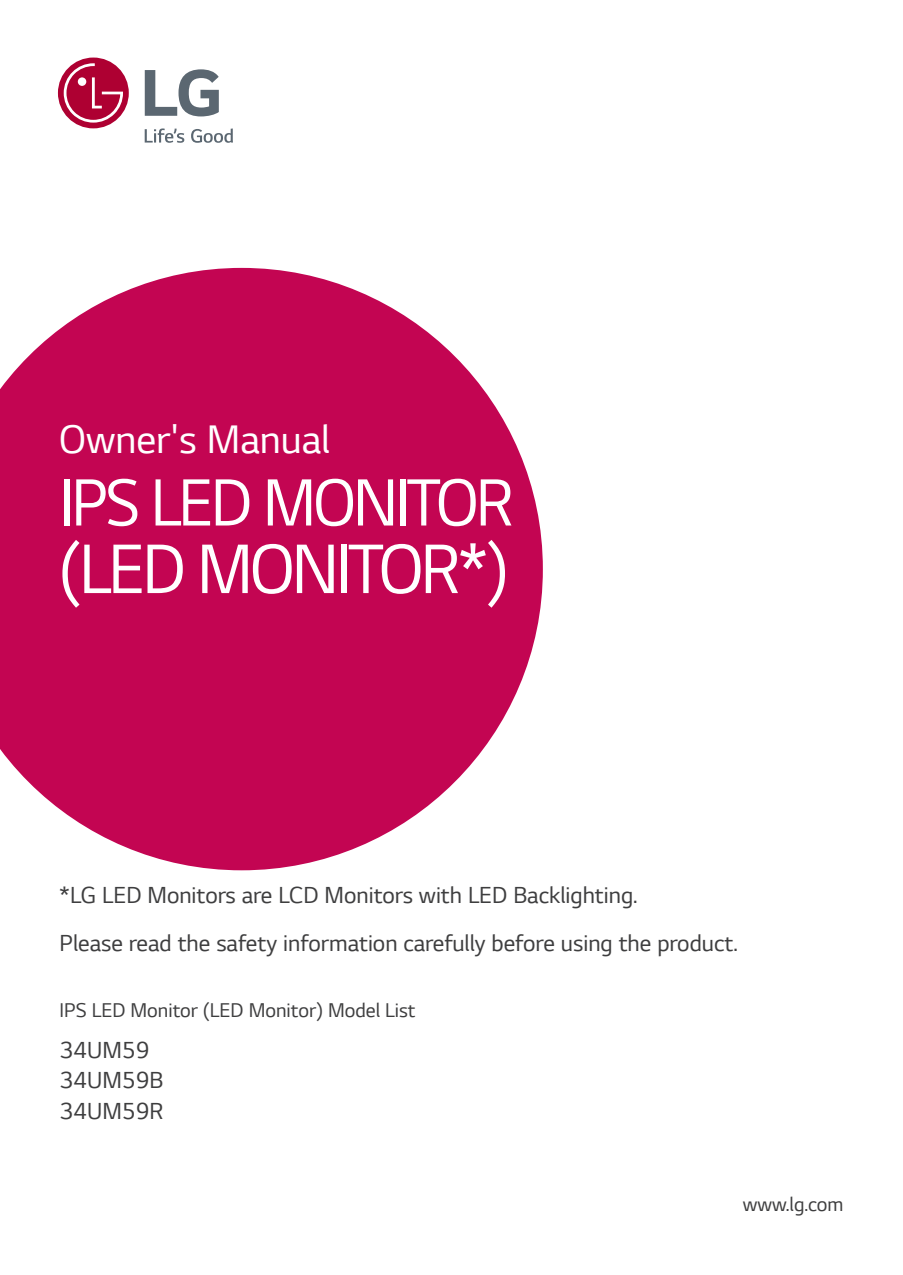
<style>
.page{position:relative;width:903px;height:1275px;background:#fff}
.page>*{position:absolute;margin:0;border:0;box-sizing:border-box;transform-origin:0 0}
.Product_name_42pt{font:73.5px "LG Smart";letter-spacing:-.04em;color:#fff;scale:.95 1}
.Product_name_42pt-2{font:70px "LG Smart";letter-spacing:-.04em;color:#fff;scale:.95 1}
.headline_24pt{font:42px "LG Smart";color:#fff}
.t1{font:24.5px "LG Smart";color:#3e3e3f}
.t2{font:21px "LG Smart";color:#3e3e3f}
</style>
<div class="page">
<svg style="left:0;top:268px;width:543px;height:602px;fill:#c30552"></svg>
<div style="left:58px;top:58px;width:71px;height:70px;background:#ae0032;border-radius:50%"></div>
<svg style="left:64px;top:63px;width:59px;height:60px"></svg>
<svg style="left:145px;top:128px;width:39px;height:15px"></svg>
<svg style="left:191px;top:128px;width:42px;height:15px"></svg>
<svg style="left:145px;top:69px;width:74px;height:47px"></svg>
<p class="headline_24pt" style="left:59px;top:411px;width:272px">Owner's Manual</p>
<p class="Product_name_42pt-2" style="left:59px;top:456px;width:480px">IPS LED MONITOR</p>
<p class="Product_name_42pt" style="left:59px;top:520px;width:474px">(LED MONITOR*)</p>
<p class="t1" style="left:59px;top:879px;width:580px">*LG LED Monitors are LCD Monitors with LED Backlighting.</p>
<p class="t1" style="left:60px;top:927px;width:680px">Please read the safety information carefully before using the product.</p>
<p class="t2" style="left:60px;top:996px;width:358px">IPS LED Monitor (LED Monitor) Model List</p>
<p class="t1" style="left:60px;top:1033px;width:91px">34UM59</p>
<p class="t1" style="left:60px;top:1064px;width:105px">34UM59B</p>
<p class="t1" style="left:60px;top:1095px;width:105px">34UM59R</p>
<p class="t2" style="left:743px;top:1190px;width:102px">www.lg.com</p>
</div>
